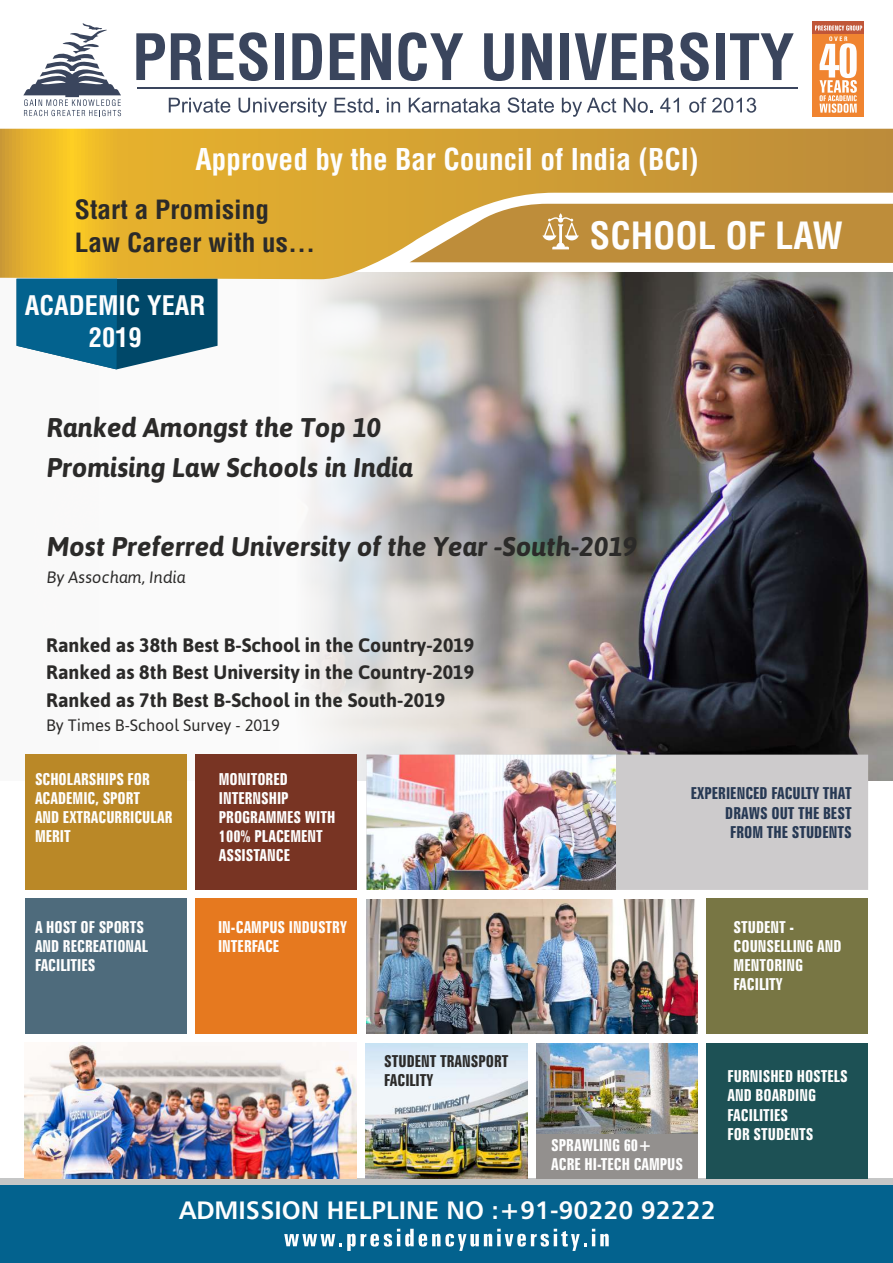
<style>
.page{position:relative;width:893px;height:1263px;background:#fff}
.page>*{position:absolute;margin:0;border:0;box-sizing:border-box;transform-origin:0 0}
.t1{font:700 condensed 36.6px "Helvetica";color:#fefefe}
.t2{font:700 condensed 29.4px "Helvetica";color:#fefefe}
.t3{font:italic 700 27px/40.3px "Asap";color:#2b2a29}
.t4{font:700 condensed 26.4px/32.7px "Helvetica";color:#fefefe;text-align:center}
.t5{font:700 condensed 25.95px/32.1px "Helvetica";color:#2b2a29;scale:1.05 1}
.t6{font:25.2px "Humanist 777 BT Bold B";color:#fefefe}
.t7{font:700 19.5px/27.6px "Asap";color:#2b2a29;text-align:justify}
.t8{font:700 extra-condensed 16.5px/19.2px "Zurich BT";color:#fefefe}
.t9{font:700 extra-condensed 16.5px/19.2px "Zurich BT";color:#273954;text-align:justify}
.t10{font:16.5px "Asap";color:#2b2a29}
.t11{font:700 extra-condensed 16.5px/19.2px "Zurich BT";color:#2b2a29}
.t12{font:italic 16.5px "Asap";color:#2b2a29}
</style>
<div class="page">
<img style="left:16px;top:279px;width:877px;height:501px">
<div style="left:0;top:1184px;width:893px;height:79px;background:#03628e"></div>
<svg style="left:0;top:129px;width:893px;height:150px;background:#daae47"></svg>
<svg style="left:136px;top:33px;width:29px;height:47px"></svg>
<svg style="left:171px;top:33px;width:31px;height:47px"></svg>
<svg style="left:209px;top:32px;width:59px;height:49px"></svg>
<div style="left:275px;top:33px;width:9px;height:47px;background:#3a455d"></div>
<svg style="left:292px;top:33px;width:30px;height:47px"></svg>
<svg style="left:330px;top:33px;width:25px;height:47px"></svg>
<svg style="left:361px;top:33px;width:30px;height:47px"></svg>
<svg style="left:398px;top:32px;width:65px;height:49px"></svg>
<svg style="left:484px;top:33px;width:30px;height:48px"></svg>
<svg style="left:522px;top:33px;width:30px;height:47px"></svg>
<div style="left:560px;top:33px;width:9px;height:47px;background:#3a455d"></div>
<svg style="left:575px;top:33px;width:62px;height:47px"></svg>
<svg style="left:643px;top:33px;width:31px;height:47px"></svg>
<svg style="left:680px;top:32px;width:29px;height:49px"></svg>
<div style="left:716px;top:33px;width:9px;height:47px;background:#3a455d"></div>
<svg style="left:730px;top:33px;width:64px;height:47px"></svg>
<svg style="left:23px;top:23px;width:98px;height:93px"></svg>
<hr style="left:137px;top:88px;width:661px;height:1px;background:#3a455d">
<svg style="left:169px;top:98px;width:61px;height:15px"></svg>
<svg style="left:239px;top:98px;width:88px;height:19px"></svg>
<svg style="left:335px;top:98px;width:43px;height:15px"></svg>
<svg style="left:387px;top:98px;width:13px;height:14px"></svg>
<svg style="left:409px;top:98px;width:91px;height:15px"></svg>
<svg style="left:508px;top:97px;width:46px;height:16px"></svg>
<svg style="left:562px;top:98px;width:54px;height:19px"></svg>
<svg style="left:624px;top:98px;width:28px;height:15px"></svg>
<svg style="left:660px;top:98px;width:19px;height:14px"></svg>
<svg style="left:689px;top:97px;width:17px;height:16px"></svg>
<svg style="left:712px;top:98px;width:44px;height:15px"></svg>
<div style="left:813px;top:21px;width:51px;height:96px;background:#f08430"></div>
<div style="left:813px;top:21px;width:51px;height:13px;background:#c05638"></div>
<svg style="left:815px;top:25px;width:47px;height:88px"></svg>
<svg style="left:410px;top:204px;width:483px;height:59px;background:#c39647"></svg>
<svg style="left:284px;top:1229px;width:325px;height:22px"></svg>
<div style="left:0;top:1178px;width:893px;height:7px;background:#c5c6c6"></div>
<img style="left:366px;top:1043px;width:161px;height:135px">
<div style="left:707px;top:899px;width:161px;height:135px;background:#787644"></div>
<div style="left:195px;top:899px;width:162px;height:135px;background:#e6791f"></div>
<div style="left:707px;top:1043px;width:161px;height:135px;background:#1d5155"></div>
<div style="left:195px;top:755px;width:162px;height:135px;background:#783423"></div>
<div style="left:536px;top:1043px;width:162px;height:135px;background:#93908e"></div>
<div style="left:25px;top:899px;width:161px;height:135px;background:#4e6b7c"></div>
<div style="left:25px;top:755px;width:161px;height:135px;background:#ba8827"></div>
<img style="left:25px;top:1043px;width:332px;height:135px">
<img style="left:366px;top:899px;width:331px;height:135px">
<div style="left:615px;top:755px;width:253px;height:135px;background:#cdcbcc"></div>
<img style="left:367px;top:755px;width:248px;height:135px">
<img style="left:536px;top:1043px;width:162px;height:90px">
<svg style="left:17px;top:279px;width:201px;height:90px;background:#21698b"></svg>
<h2 class="t2" style="left:195px;top:148px;width:505px">Approved by the Bar Council of India (BCI)</h2>
<h3 class="t5" style="left:75px;top:196px;width:230px">Start a Promising<br>Law Career with us...</h3>
<h3 class="t4" style="left:25px;top:291px;width:182px">ACADEMIC YEAR<br>2019</h3>
<h3 class="t3" style="left:47px;top:407px;width:368px">Ranked Amongst the Top 10<br>Promising Law Schools in India</h3>
<h1 class="t1" style="left:590px;top:221px;width:255px">SCHOOL OF LAW</h1>
<h3 class="t3" style="left:47px;top:526px;width:592px">Most Preferred University of the Year -South-2019</h3>
<p class="t12" style="left:47px;top:568px;width:140px">By Assocham, India</p>
<p class="t7" style="left:46px;top:631px;width:430px">Ranked as 38th Best B-School in the Country-2019<br>Ranked as 8th Best University in the Country-2019<br>Ranked as 7th Best B-School in the South-2019</p>
<p class="t10" style="left:46px;top:715px;width:235px">By Times B-School Survey - 2019</p>
<p class="t8" style="left:35px;top:771px;width:139px">SCHOLARSHIPS FOR<br>ACADEMIC, SPORT<br>AND EXTRACURRICULAR<br>MERIT</p>
<p class="t8" style="left:219px;top:771px;width:118px">MONITORED<br>INTERNSHIP<br>PROGRAMMES WITH<br>100% PLACEMENT<br>ASSISTANCE</p>
<p class="t9" style="left:725px;top:785px;width:128px;text-indent:-34px">EXPERIENCED FACULTY THAT DRAWS OUT THE BEST FROM THE STUDENTS</p>
<p class="t8" style="left:35px;top:919px;width:114px">A HOST OF SPORTS<br>AND RECREATIONAL<br>FACILITIES</p>
<p class="t8" style="left:218px;top:919px;width:130px">IN-CAMPUS INDUSTRY<br>INTERFACE</p>
<p class="t8" style="left:734px;top:919px;width:109px">STUDENT -<br>COUNSELLING AND<br>MENTORING<br>FACILITY</p>
<p class="t11" style="left:384px;top:1053px;width:126px">STUDENT TRANSPORT<br>FACILITY</p>
<p class="t8" style="left:551px;top:1137px;width:133px">SPRAWLING 60+<br>ACRE HI-TECH CAMPUS</p>
<h3 class="t6" style="left:179px;top:1200px;width:538px">ADMISSION HELPLINE NO :+91-90220 92222</h3>
<p class="t8" style="left:728px;top:1068px;width:121px">FURNISHED HOSTELS<br>AND BOARDING<br>FACILITIES<br>FOR STUDENTS</p>
</div>
